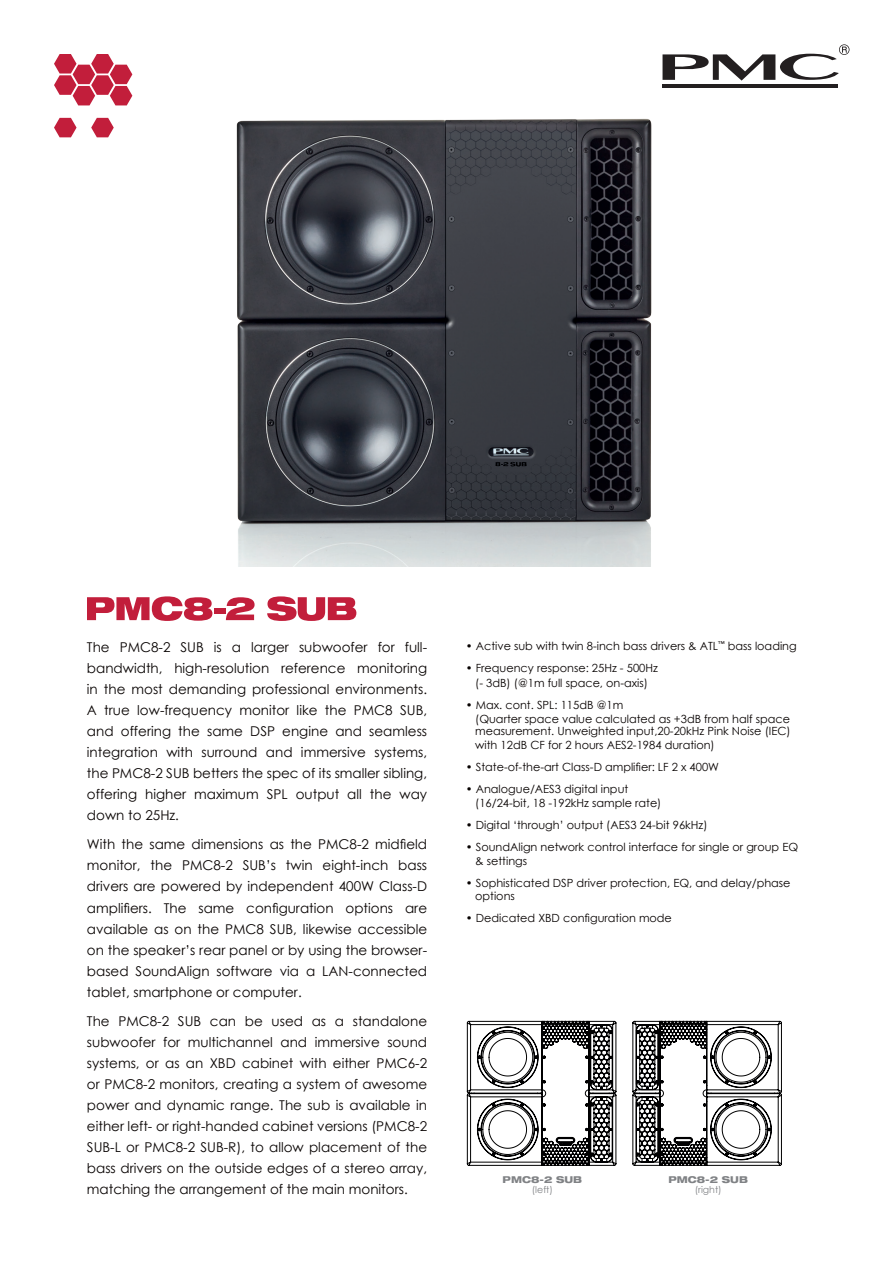
<style>
.page{position:relative;width:893px;height:1263px;background:#fff}
.page>*{position:absolute;margin:0;border:0;box-sizing:border-box;transform-origin:0 0}
.t1{font:13.5px/21px "Century Gothic";color:#080302;text-align:justify}
.t2{font:11.25px/14.5px "Century Gothic";color:#080302}
.t3{font:800 expanded 9.45px "Helvetica Neue";color:#808285}
.t4{font:9.45px "Century Gothic";color:#808285}
</style>
<div class="page">
<img style="left:132px;top:74px;width:629px;height:492px">
<hr style="left:662px;top:84px;width:176px;height:3px;background:#231f20">
<svg style="left:662px;top:44px;width:187px;height:37px"></svg>
<svg style="left:87px;top:596px;width:125px;height:25px"></svg>
<div style="left:214px;top:608px;width:12px;height:5px;background:#c21e3b"></div>
<svg style="left:226px;top:597px;width:29px;height:23px"></svg>
<svg style="left:267px;top:596px;width:89px;height:25px"></svg>
<svg style="left:467px;top:1020px;width:149px;height:146px"></svg>
<svg style="left:632px;top:1020px;width:150px;height:146px"></svg>
<svg style="left:54px;top:118px;width:23px;height:19px"></svg>
<svg style="left:91px;top:118px;width:23px;height:19px"></svg>
<svg style="left:54px;top:54px;width:78px;height:51px"></svg>
<p class="t1" style="left:87px;top:636px;width:342px">The PMC8-2 SUB is a larger subwoofer for full&shy;bandwidth, high-resolution reference monitoring in the most demanding professional environments.<br>A true low-frequency monitor like the PMC8 SUB, and offering the same DSP engine and seamless integration with surround and immersive systems, the PMC8-2 SUB betters the spec of its smaller sibling, offering higher maximum SPL output all the way down to 25Hz.</p>
<p class="t1" style="left:87px;top:834px;width:342px">With the same dimensions as the PMC8-2 midfield monitor, the PMC8-2 SUB’s twin eight-inch bass drivers are powered by independent 400W Class-D amplifiers. The same configuration options are available as on the PMC8 SUB, likewise accessible on the speaker’s rear panel or by using the browser&shy;based SoundAlign software via a LAN-connected tablet, smartphone or computer.</p>
<p class="t1" style="left:87px;top:1010px;width:342px">The PMC8-2 SUB can be used as a standalone subwoofer for multichannel and immersive sound systems, or as an XBD cabinet with either PMC6-2 or PMC8-2 monitors, creating a system of awesome power and dynamic range. The sub is available in either left- or right-handed cabinet versions (PMC8-2<br>SUB-L or PMC8-2 SUB-R), to allow placement of the bass drivers on the outside edges of a stereo array, matching the arrangement of the main monitors.</p>
<p class="t2" style="left:466px;top:639px;width:332px">• Active sub with twin 8-inch bass drivers &amp; ATL<sup>™</sup> bass loading</p>
<p class="t2" style="left:466px;top:661px;width:194px;text-align:center">• Frequency response: 25Hz - 500Hz (- 3dB) (@1m full space, on-axis)</p>
<p class="t2" style="left:475px;top:697px;width:316px;text-indent:-9px">• Max. cont. SPL: 115dB @1m<br>(Quarter space value calculated as +3dB from half space</p>
<p class="t2" style="left:475px;top:724px;width:317px;line-height:13.5px">measurement. Unweighted input,20-20kHz Pink Noise (IEC) with 12dB CF for 2 hours AES2-1984 duration)</p>
<p class="t2" style="left:466px;top:759px;width:255px">• State-of-the-art Class-D amplifier: LF 2 x 400W</p>
<p class="t2" style="left:475px;top:781px;width:188px;text-indent:-9px">• Analogue/AES3 digital input (16/24-bit, 18 -192kHz sample rate)</p>
<p class="t2" style="left:466px;top:818px;width:243px">• Digital ‘through’ output (AES3 24-bit 96kHz)</p>
<p class="t2" style="left:475px;top:840px;width:324px;line-height:13.5px;text-indent:-9px">• SoundAlign network control interface for single or group EQ &amp; settings</p>
<p class="t2" style="left:475px;top:876px;width:317px;line-height:13.5px;text-indent:-9px">• Sophisticated DSP driver protection, EQ, and delay/phase options</p>
<p class="t2" style="left:466px;top:911px;width:208px">• Dedicated XBD configuration mode</p>
<p class="t3" style="left:503px;top:1174px;width:81px">PMC8-2 SUB</p>
<p class="t4" style="left:532px;top:1182px;width:23px">(left)</p>
<p class="t3" style="left:668px;top:1174px;width:81px">PMC8-2 SUB</p>
<p class="t4" style="left:695px;top:1182px;width:29px">(right)</p>
</div>
